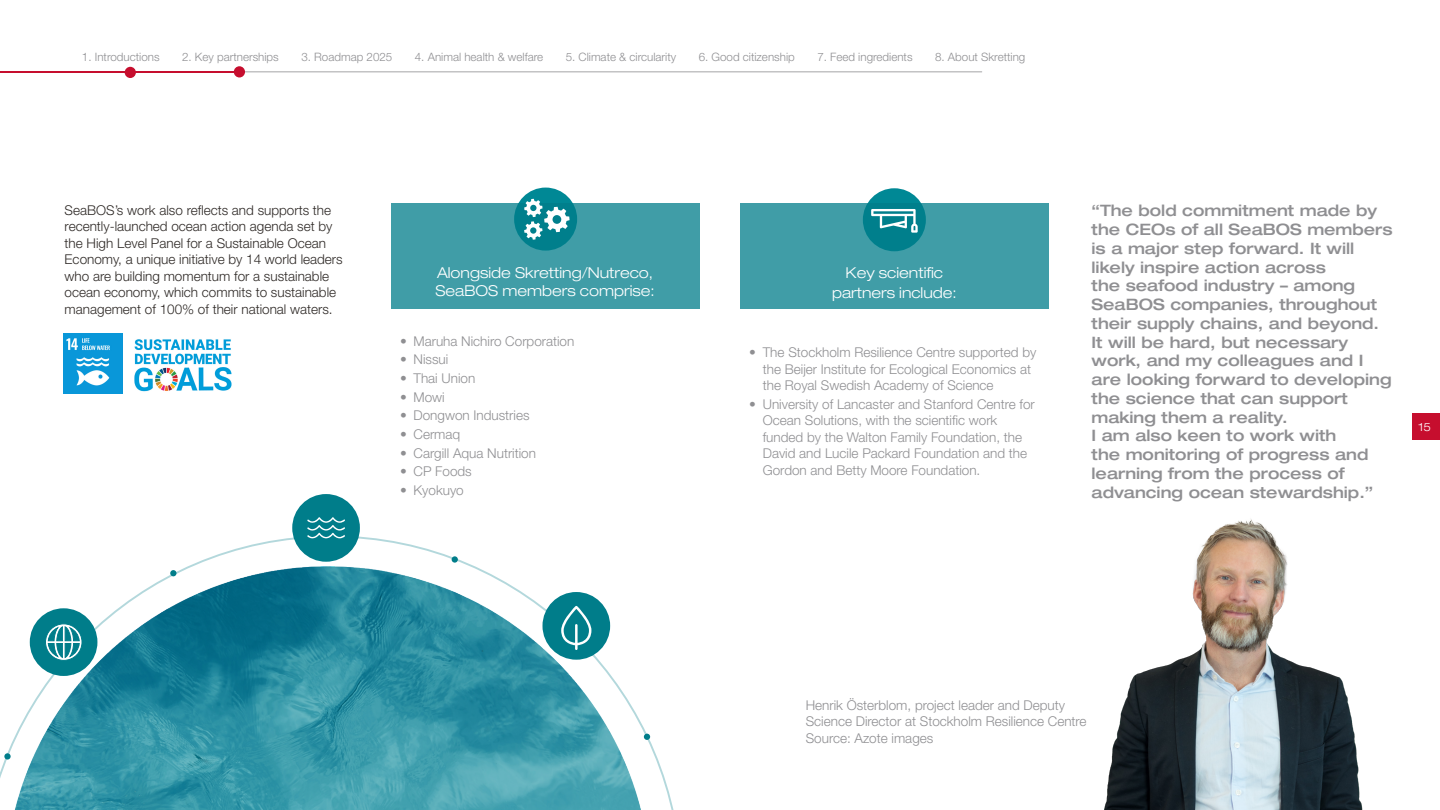
<style>
.page{position:relative;width:1440px;height:810px;background:#fff}
.page>*{position:absolute;margin:0;border:0;box-sizing:border-box;transform-origin:0 0}
.Quote_pull_out{font:500 expanded 15.75px/18.8px "Helvetica Neue LT Pro";color:#8f8f92}
.red_subheading{font:300 expanded 15px/18px "Helvetica Neue LT Std";color:#fff}
.Figure_text_grey{font:300 13.5px/16.5px "Helvetica Neue LT Std";color:#8f8f92}
.General_text{font:300 13.5px/16.5px "Helvetica Neue LT Std";color:#2e2926}
.t1{font:300 11.55px "Helvetica Neue LT Std";color:#8f8f92}
.t2{font:300 expanded 11.25px "Helvetica Neue LT Std";color:#fff}
</style>
<div class="page">
<div style="left:1413px;top:414px;width:27px;height:26px;background:#c60e2e"></div>
<svg style="left:245px;top:71px;width:737px;height:1px"></svg>
<div style="left:863px;top:188px;width:63px;height:63px;background:#008895;border-radius:50%"></div>
<div style="left:514px;top:188px;width:63px;height:63px;background:#008895;border-radius:50%"></div>
<div style="left:740px;top:203px;width:309px;height:106px;background:#409da7"></div>
<div style="left:391px;top:203px;width:308px;height:106px;background:#409da7"></div>
<svg style="left:524px;top:199px;width:46px;height:41px;background:#5caeb6"></svg>
<svg style="left:871px;top:209px;width:47px;height:24px"></svg>
<img style="left:0;top:494px;width:674px;height:316px">
<svg style="left:4px;top:753px;width:7px;height:7px"></svg>
<svg style="left:170px;top:570px;width:6px;height:6px"></svg>
<svg style="left:644px;top:734px;width:6px;height:6px"></svg>
<div style="left:452px;top:556px;width:6px;height:7px;background:#007d8a;border-radius:50%"></div>
<div style="left:292px;top:494px;width:68px;height:68px;background:#007d8a;border-radius:50%"></div>
<div style="left:30px;top:608px;width:67px;height:68px;background:#007d8a;border-radius:50%"></div>
<div style="left:542px;top:592px;width:68px;height:68px;background:#007d8a;border-radius:50%"></div>
<svg style="left:45px;top:623px;width:37px;height:38px"></svg>
<svg style="left:307px;top:517px;width:38px;height:22px"></svg>
<svg style="left:561px;top:606px;width:30px;height:44px"></svg>
<img style="left:1104px;top:519px;width:259px;height:291px">
<div style="left:125px;top:67px;width:11px;height:11px;background:#c60e2e;border-radius:50%"></div>
<hr style="left:0;top:71px;width:131px;height:1px;background:#c60e2e">
<div style="left:234px;top:66px;width:11px;height:11px;background:#c60e2e;border-radius:50%"></div>
<hr style="left:127px;top:71px;width:112px;height:1px;background:#c60e2e">
<img style="left:134px;top:339px;width:98px;height:53px">
<img style="left:64px;top:334px;width:59px;height:59px">
<p class="t1" style="left:82px;top:50px;width:79px">1. Introductions</p>
<p class="t1" style="left:182px;top:50px;width:98px">2. Key partnerships</p>
<p class="t1" style="left:301px;top:50px;width:92px">3. Roadmap 2025</p>
<p class="t1" style="left:415px;top:50px;width:130px">4. Animal health &amp; welfare</p>
<p class="t1" style="left:566px;top:50px;width:112px">5. Climate &amp; circularity</p>
<p class="t1" style="left:699px;top:50px;width:98px">6. Good citizenship</p>
<p class="t1" style="left:817px;top:50px;width:97px">7. Feed ingredients</p>
<p class="t1" style="left:935px;top:50px;width:92px">8. About Skretting</p>
<p class="General_text" style="left:65px;top:201px;width:280px">SeaBOS’s work also reflects and supports the recently-launched ocean action agenda set by the High Level Panel for a Sustainable Ocean Economy, a unique initiative by 14 world leaders who are building momentum for a sustainable ocean economy, which commits to sustainable management of 100% of their national waters.</p>
<p class="red_subheading" style="left:435px;top:263px;width:221px">Alongside Skretting/Nutreco,<br>SeaBOS members comprise:</p>
<p class="Figure_text_grey" style="left:400px;top:332px;width:176px">• Maruha Nichiro Corporation</p>
<p class="Figure_text_grey" style="left:400px;top:351px;width:50px">• Nissui</p>
<p class="Figure_text_grey" style="left:400px;top:370px;width:77px">• Thai Union</p>
<p class="Figure_text_grey" style="left:400px;top:388px;width:46px">• Mowi</p>
<p class="Figure_text_grey" style="left:400px;top:407px;width:131px">• Dongwon Industries</p>
<p class="Figure_text_grey" style="left:400px;top:426px;width:62px">• Cermaq</p>
<p class="Figure_text_grey" style="left:400px;top:444px;width:138px">• Cargill Aqua Nutrition</p>
<p class="Figure_text_grey" style="left:400px;top:463px;width:73px">• CP Foods</p>
<p class="Figure_text_grey" style="left:400px;top:481px;width:65px">• Kyokuyo</p>
<p class="red_subheading" style="left:846px;top:264px;width:99px">Key scientific</p>
<p class="red_subheading" style="left:832px;top:284px;width:126px">partners include:</p>
<p class="Figure_text_grey" style="left:763px;top:344px;width:275px;text-indent:-14px">• The Stockholm Resilience Centre supported by the Beijer Institute for Ecological Economics at the Royal Swedish Academy of Science</p>
<p class="Figure_text_grey" style="left:763px;top:396px;width:274px;text-indent:-14px">• University of Lancaster and Stanford Centre for Ocean Solutions, with the scientific work funded by the Walton Family Foundation, the David and Lucile Packard Foundation and the Gordon and Betty Moore Foundation.</p>
<p class="Quote_pull_out" style="left:1092px;top:201px;width:303px">“The bold commitment made by the CEOs of all SeaBOS members is a major step forward. It will likely inspire action across<br>the seafood industry – among<br>SeaBOS companies, throughout their supply chains, and beyond.<br>It will be hard, but necessary work, and my colleagues and I are looking forward to developing the science that can support making them a reality.</p>
<p class="Quote_pull_out" style="left:1092px;top:426px;width:283px">I am also keen to work with<br>the monitoring of progress and learning from the process of advancing ocean stewardship.”</p>
<p class="t2" style="left:1418px;top:421px;width:14px">15</p>
<p class="Figure_text_grey" style="left:806px;top:697px;width:282px;line-height:16.2px">Henrik Österblom, project leader and Deputy<br>Science Director at Stockholm Resilience Centre</p>
<p class="Figure_text_grey" style="left:806px;top:729px;width:129px">Source: Azote images</p>
</div>
